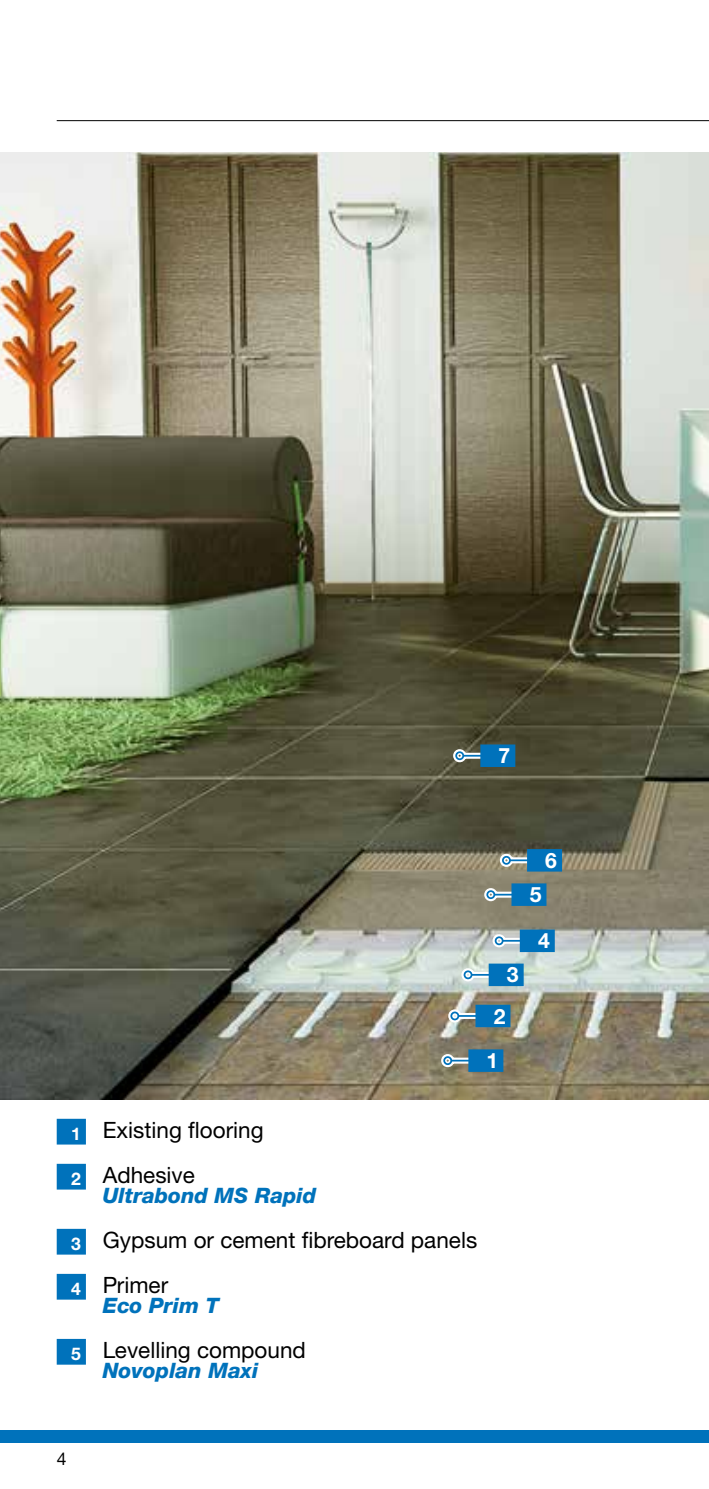
<style>
.page{position:relative;width:709px;height:1489px;background:#fff}
.page>*{position:absolute;margin:0;border:0;box-sizing:border-box;transform-origin:0 0}
.t1{font:22.5px/45px "Helvetica Neue LTW1 G";color:#000}
.t2{font:italic 800 21.25px "Helvetica Neue LTW1 G";color:#0072bb}
.t3{font:700 21.25px "Helvetica Neue LTW1 G";color:#fff}
.t4{font:17.5px "Helvetica Neue LTW1 G";color:#000}
</style>
<div class="page">
<div style="left:0;top:1429px;width:709px;height:13px;background:#0072bb"></div>
<hr style="left:57px;top:120px;width:652px;height:1px;background:#000">
<img style="left:0;top:152px;width:709px;height:946px">
<div style="left:57px;top:1118px;width:29px;height:26px;background:#0072bb"></div>
<div style="left:57px;top:1163px;width:29px;height:26px;background:#0072bb"></div>
<div style="left:57px;top:1228px;width:29px;height:26px;background:#0072bb"></div>
<div style="left:57px;top:1273px;width:29px;height:26px;background:#0072bb"></div>
<div style="left:57px;top:1338px;width:29px;height:26px;background:#0072bb"></div>
<svg style="left:440px;top:1049px;width:63px;height:22px"></svg>
<svg style="left:447px;top:1004px;width:63px;height:23px"></svg>
<svg style="left:460px;top:963px;width:63px;height:23px"></svg>
<svg style="left:491px;top:929px;width:64px;height:23px"></svg>
<svg style="left:483px;top:883px;width:63px;height:22px"></svg>
<svg style="left:498px;top:849px;width:64px;height:22px"></svg>
<svg style="left:452px;top:744px;width:63px;height:23px"></svg>
<p class="t3" style="left:498px;top:742px;width:13px">7</p>
<p class="t3" style="left:545px;top:847px;width:13px">6</p>
<p class="t3" style="left:529px;top:881px;width:13px">5</p>
<p class="t3" style="left:507px;top:961px;width:13px">3</p>
<p class="t3" style="left:493px;top:1002px;width:13px">2</p>
<p class="t3" style="left:486px;top:1047px;width:13px">1</p>
<p class="t3" style="left:538px;top:927px;width:13px">4</p>
<p class="t1" style="left:71px;top:1106px;width:194px"><sub>1</sub> Existing flooring<br><sub>2</sub> Adhesive</p>
<p class="t2" style="left:103px;top:1182px;width:215px">Ultrabond MS Rapid</p>
<p class="t1" style="left:71px;top:1216px;width:407px"><sub>3</sub> Gypsum or cement fibreboard panels<br><sub>4</sub> Primer</p>
<p class="t2" style="left:103px;top:1292px;width:118px">Eco Prim T</p>
<p class="t1" style="left:71px;top:1326px;width:236px"><sub>5</sub> Levelling compound</p>
<p class="t2" style="left:103px;top:1357px;width:157px">Novoplan Maxi</p>
<p class="t4" style="left:57px;top:1447px;width:11px">4</p>
</div>
